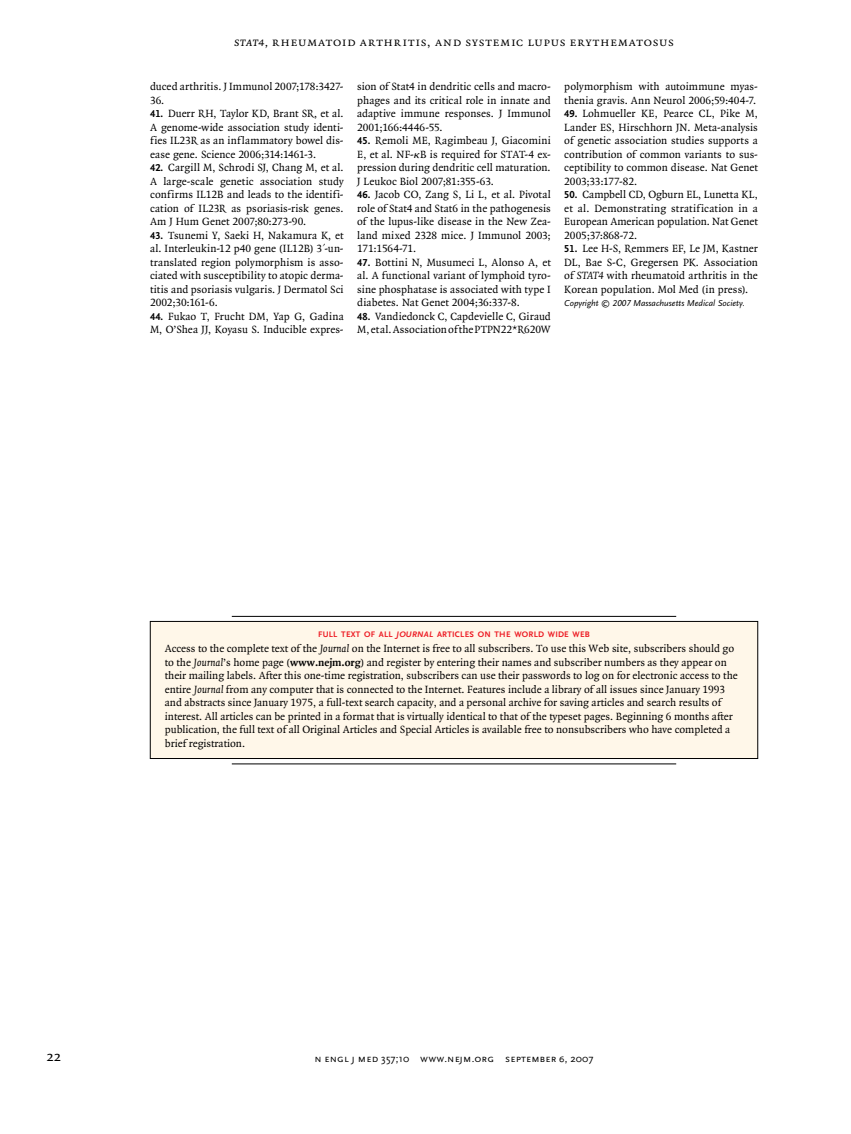
<style>
.page{position:relative;width:851px;height:1134px;background:#fff}
.page>*{position:absolute;margin:0;border:0;box-sizing:border-box;transform-origin:0 0}
.t1{font:14.25px "OTNEJM Quadraat Cap";color:#000}
.t2{font:12.75px "OTNEJM Quadraat Small Cap";letter-spacing:.055em;color:#000}
.t3{font:11.25px/13.5px "OTNEJM Quadraat";color:#000;text-align:justify}
.t4{font:10.8px "OTNEJM Scala Sans LF Cap";letter-spacing:.01em;color:#000}
.t5{font:italic 9px "OTNEJM Scala Sans LF";color:#000}
.t6{font:700 8.4px "OTNEJM Scala Sans LF Cap";letter-spacing:.03em;color:#ed1c24}
.s1{font-style:italic}
.s2{font-family:"OTNEJM Scala Sans LF";font-weight:700;font-size:10.5px}
.s3{font-weight:700}
.s4{font-family:"OTNEJM Scala Sans OSF"}
</style>
<div class="page">
<div style="left:150px;top:621px;width:607px;height:138px;background:#fff7e9"></div>
<div style="left:150px;top:621px;width:608px;height:138px;border:1px solid #000"></div>
<hr style="left:232px;top:616px;width:444px;height:1px;background:#000">
<hr style="left:232px;top:764px;width:444px;height:1px;background:#000">
<p class="t2" style="left:234px;top:35px;width:441px"><span class="s1">STAT4,</span> Rheumatoid Arthritis, and Systemic Lupus Erythematosus</p>
<p class="t3" style="left:150px;top:80px;width:195px">duced arthritis. J Immunol 2007;178:3427-<br>36.</p>
<p class="t3" style="left:150px;top:107px;width:195px"><span class="s2">41.</span> Duerr RH, Taylor KD, Brant SR, et al.<br>A genome-wide association study identi&shy;fies IL23R as an inflammatory bowel dis&shy;ease gene. Science 2006;314:1461-3.</p>
<p class="t3" style="left:150px;top:161px;width:195px"><span class="s2">42.</span> Cargill M, Schrodi SJ, Chang M, et al.<br>A large-scale genetic association study confirms IL12B and leads to the identifi&shy;cation of IL23R as psoriasis-risk genes.<br>Am J Hum Genet 2007;80:273-90.</p>
<p class="t3" style="left:150px;top:229px;width:195px"><span class="s2">43.</span> Tsunemi Y, Saeki H, Nakamura K, et al. Interleukin-12 p40 gene (IL12B) 3′-un&shy;translated region polymorphism is asso&shy;ciated with susceptibility to atopic derma&shy;titis and psoriasis vulgaris. J Dermatol Sci 2002;30:161-6.</p>
<p class="t3" style="left:150px;top:310px;width:195px"><span class="s2">44.</span> Fukao T, Frucht DM, Yap G, Gadina<br>M, O’Shea JJ, Koyasu S. Inducible expres-</p>
<p class="t3" style="left:357px;top:80px;width:195px">sion of Stat4 in dendritic cells and macro&shy;phages and its critical role in innate and adaptive immune responses. J Immunol 2001;166:4446-55.</p>
<p class="t3" style="left:357px;top:134px;width:195px"><span class="s2">45.</span> Remoli ME, Ragimbeau J, Giacomini E, et al. NF-κB is required for STAT-4 ex&shy;pression during dendritic cell maturation.<br>J Leukoc Biol 2007;81:355-63.</p>
<p class="t3" style="left:357px;top:188px;width:195px"><span class="s2">46.</span> Jacob CO, Zang S, Li L, et al. Pivotal role of Stat4 and Stat6 in the pathogenesis of the lupus-like disease in the New Zea&shy;land mixed 2328 mice. J Immunol 2003; 171:1564-71.</p>
<p class="t3" style="left:357px;top:256px;width:195px"><span class="s2">47.</span> Bottini N, Musumeci L, Alonso A, et al. A functional variant of lymphoid tyro&shy;sine phosphatase is associated with type I diabetes. Nat Genet 2004;36:337-8.</p>
<p class="t3" style="left:357px;top:310px;width:195px"><span class="s2">48.</span> Vandiedonck C, Capdevielle C, Giraud<br>M, et al. Association of the PTPN22*R620W</p>
<p class="t3" style="left:564px;top:80px;width:195px">polymorphism with autoimmune myas&shy;thenia gravis. Ann Neurol 2006;59:404-7.</p>
<p class="t3" style="left:564px;top:107px;width:195px"><span class="s2">49.</span> Lohmueller KE, Pearce CL, Pike M, Lander ES, Hirschhorn JN. Meta-analysis of genetic association studies supports a contribution of common variants to sus&shy;ceptibility to common disease. Nat Genet 2003;33:177-82.</p>
<p class="t3" style="left:564px;top:188px;width:195px"><span class="s2">50.</span> Campbell CD, Ogburn EL, Lunetta KL, et al. Demonstrating stratification in a European American population. Nat Genet 2005;37:868-72.</p>
<p class="t3" style="left:564px;top:242px;width:195px"><span class="s2">51.</span> Lee H-S, Remmers EF, Le JM, Kastner DL, Bae S-C, Gregersen PK. Association of <span class="s1">STAT4</span> with rheumatoid arthritis in the Korean population. Mol Med (in press).</p>
<p class="t5" style="left:564px;top:299px;width:182px">Copyright © 2007 Massachusetts Medical Society.</p>
<p class="t6" style="left:318px;top:630px;width:273px">FULL TEXT OF ALL <span class="s1">JOURNAL</span> ARTICLES ON THE WORLD WIDE WEB</p>
<p class="t3" style="left:165px;top:642px;width:574px;text-align:left">Access to the complete text of the <span class="s1">Journal</span> on the Internet is free to all subscribers. To use this Web site, subscribers should go to the <span class="s1">Journal</span>’s home page (<span class="s3">www.nejm.org</span>) and register by entering their names and subscriber numbers as they appear on their mailing labels. After this one-time registration, subscribers can use their passwords to log on for electronic access to the entire <span class="s1">Journal</span> from any computer that is connected to the Internet. Features include a library of all issues since January 1993 and abstracts since January 1975, a full-text search capacity, and a personal archive for saving articles and search results of interest. All articles can be printed in a format that is virtually identical to that of the typeset pages. Beginning 6 months after publication, the full text of all Original Articles and Special Articles is available free to nonsubscribers who have completed a brief registration.</p>
<p class="t1" style="left:46px;top:1048px;width:16px">22</p>
<p class="t4" style="left:314px;top:1053px;width:281px">n engl j med <span class="s4">357;10</span> www.nejm.org september 6<span class="s4">, 2007</span></p>
</div>
